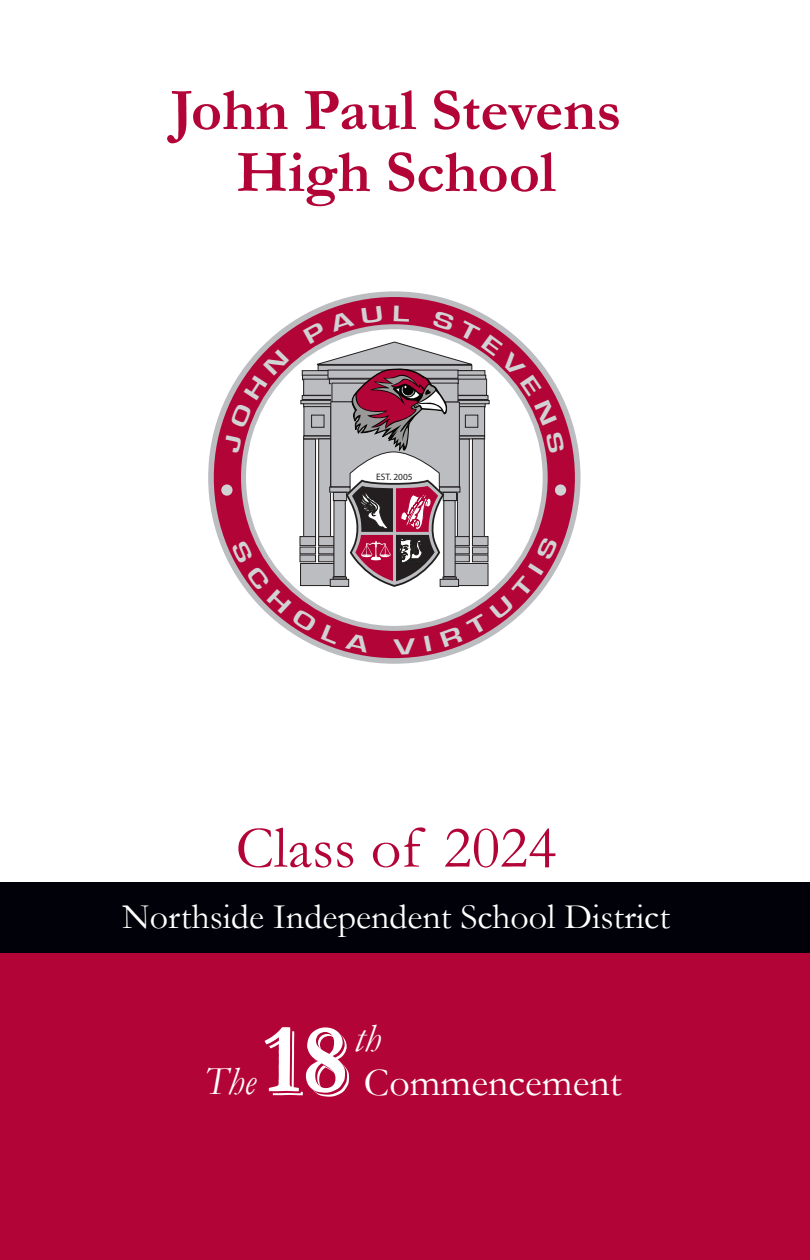
<style>
.page{position:relative;width:810px;height:1260px;background:#fff}
.page>*{position:absolute;margin:0;border:0;box-sizing:border-box;transform-origin:0 0}
.t1{font:700 100px "Garamond";color:#fff}
.t2{font:700 60px/62px "Garamond";color:#b30437;text-align:center}
.t3{font:60px "Garamond";color:#b30437}
.t4{font:40px "Garamond";color:#fff}
.t5{font:italic 40px "Garamond";color:#fff}
.t6{font:36px "Garamond";color:#fff}
.t7{font:9.4px "Myriad Pro";color:#211e1e}
</style>
<div class="page">
<div style="left:0;top:882px;width:810px;height:272px;background:#010209"></div>
<div style="left:0;top:953px;width:810px;height:307px;background:#b30437"></div>
<svg style="left:208px;top:291px;width:373px;height:373px"></svg>
<svg style="left:214px;top:297px;width:361px;height:361px"></svg>
<svg style="left:221px;top:484px;width:12px;height:12px"></svg>
<svg style="left:224px;top:305px;width:341px;height:350px"></svg>
<h2 class="t2" style="left:171px;top:80px;width:452px">John Paul Stevens<br>High School</h2>
<p class="t7" style="left:376px;top:471px;width:38px">EST. 2005</p>
<h2 class="t3" style="left:236px;top:808px;width:322px">Class of 2024</h2>
<p class="t6" style="left:122px;top:893px;width:549px">Northside Independent School District</p>
<h1 class="t1" style="left:262px;top:992px;width:88px">18</h1>
<p class="t5" style="left:204px;top:1054px;width:53px">The</p>
<p class="t5" style="left:354px;top:1011px;width:28px">th</p>
<p class="t4" style="left:364px;top:1056px;width:259px">Commencement</p>
</div>
